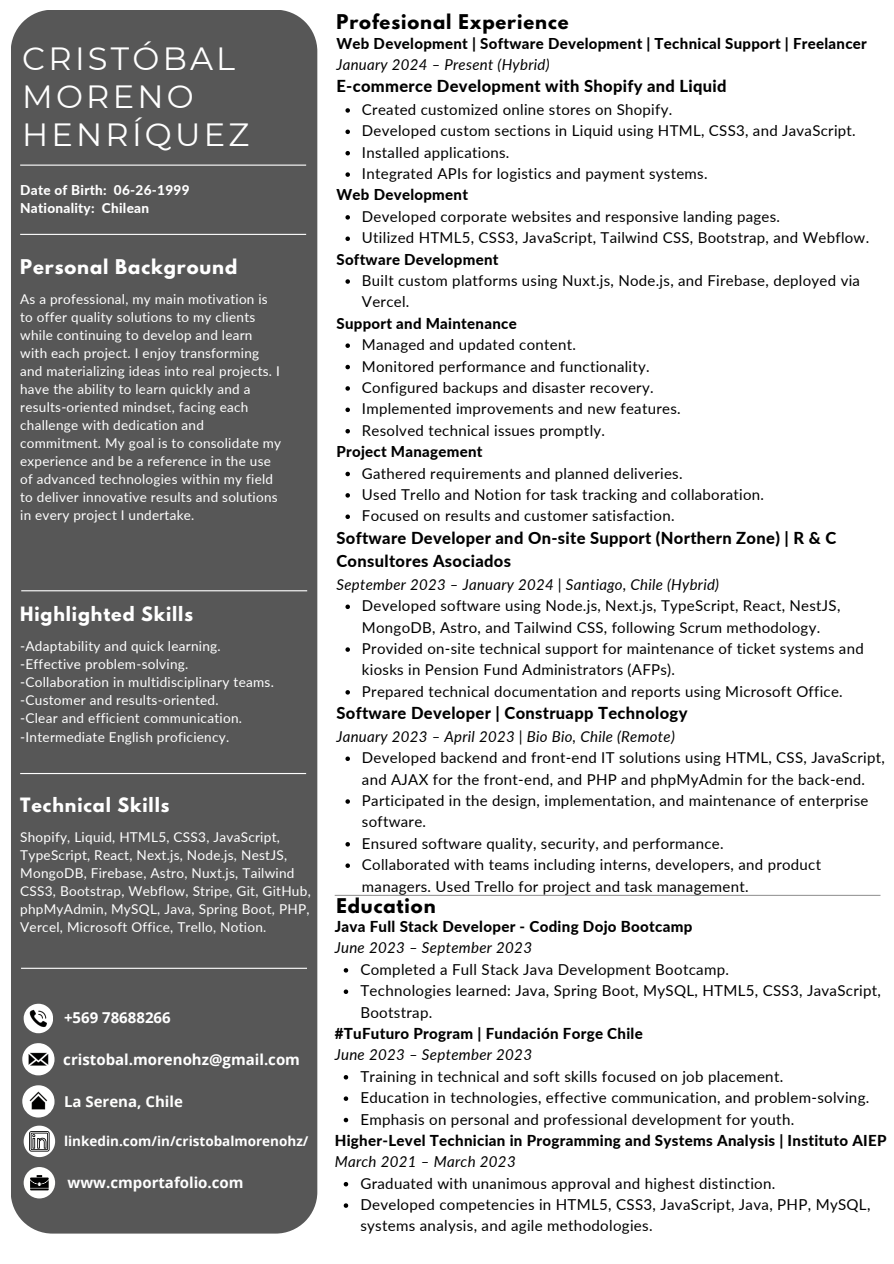
<style>
.page{position:relative;width:894px;height:1264px;background:#fff}
.page>*{position:absolute;margin:0;border:0;box-sizing:border-box;transform-origin:0 0}
.t1{font:32.1px/38.2px "Montserrat";letter-spacing:.1em;color:#fff}
.t2{font:700 18px "League Spartan";letter-spacing:.05em;color:#000}
.t3{font:700 18px "League Spartan";letter-spacing:.05em;color:#fff}
.t4{font:700 17.55px "League Spartan";letter-spacing:.05em;color:#fff}
.t5{font:800 16.5px/23.7px "Lato";letter-spacing:.02em;color:#000}
.t6{font:15.15px/21.3px "Lato";letter-spacing:.02em;color:#000}
.t7{font:800 15.15px/21.3px "Lato";letter-spacing:.02em;color:#000}
.t8{font:15px/21.3px "Lato";letter-spacing:.02em;color:#000}
.t9{font:800 15px/21.3px "Lato";letter-spacing:.02em;color:#000}
.t10{font:italic 15px "Lato";letter-spacing:.02em;color:#000}
.t11{font:700 15px "Open Sans";color:#fff}
.t12{font:700 15px "Open Sans";color:#fffffe}
.t13{font:13.65px "Lato";letter-spacing:.02em;color:#fff}
.t14{font:800 13.65px/18.1px "Lato";letter-spacing:.02em;color:#fff}
.t15{font:13.5px/18px "Lato";letter-spacing:.02em;color:#fff}
.t16{font:700 13.5px "Open Sans";color:#fff}
.s1{font-weight:400;font-style:italic}
</style>
<div class="page">
<div style="left:11px;top:10px;width:306px;height:1223px;background:#575757"></div>
<svg style="left:345px;top:108px;width:5px;height:5px"></svg>
<svg style="left:345px;top:130px;width:5px;height:4px"></svg>
<svg style="left:345px;top:151px;width:5px;height:4px"></svg>
<svg style="left:345px;top:172px;width:5px;height:5px"></svg>
<svg style="left:345px;top:215px;width:5px;height:5px"></svg>
<svg style="left:345px;top:236px;width:5px;height:5px"></svg>
<svg style="left:345px;top:279px;width:5px;height:5px"></svg>
<svg style="left:345px;top:343px;width:5px;height:5px"></svg>
<svg style="left:345px;top:365px;width:5px;height:4px"></svg>
<svg style="left:345px;top:386px;width:5px;height:5px"></svg>
<svg style="left:345px;top:407px;width:5px;height:5px"></svg>
<svg style="left:345px;top:429px;width:5px;height:4px"></svg>
<svg style="left:345px;top:472px;width:5px;height:4px"></svg>
<svg style="left:345px;top:493px;width:5px;height:4px"></svg>
<svg style="left:345px;top:514px;width:5px;height:5px"></svg>
<svg style="left:345px;top:604px;width:5px;height:5px"></svg>
<svg style="left:345px;top:647px;width:5px;height:5px"></svg>
<svg style="left:345px;top:690px;width:5px;height:4px"></svg>
<svg style="left:345px;top:756px;width:5px;height:5px"></svg>
<svg style="left:345px;top:799px;width:5px;height:4px"></svg>
<svg style="left:345px;top:842px;width:5px;height:4px"></svg>
<svg style="left:345px;top:863px;width:5px;height:5px"></svg>
<svg style="left:24px;top:1003px;width:29px;height:30px"></svg>
<svg style="left:22px;top:1043px;width:32px;height:32px"></svg>
<svg style="left:22px;top:1085px;width:32px;height:32px"></svg>
<svg style="left:24px;top:1125px;width:31px;height:32px"></svg>
<div style="left:24px;top:1166px;width:31px;height:32px;background:#fffffe;border-radius:50%"></div>
<svg style="left:30px;top:1175px;width:19px;height:15px"></svg>
<svg style="left:343px;top:968px;width:5px;height:4px"></svg>
<svg style="left:343px;top:989px;width:5px;height:5px"></svg>
<svg style="left:343px;top:1075px;width:5px;height:4px"></svg>
<svg style="left:343px;top:1096px;width:5px;height:4px"></svg>
<svg style="left:343px;top:1117px;width:5px;height:5px"></svg>
<svg style="left:343px;top:1182px;width:5px;height:4px"></svg>
<svg style="left:343px;top:1203px;width:5px;height:4px"></svg>
<hr style="left:21px;top:590px;width:286px;height:1px;background:#fff">
<hr style="left:20px;top:234px;width:286px;height:1px;background:#fff">
<hr style="left:20px;top:773px;width:286px;height:1px;background:#fff">
<hr style="left:21px;top:967px;width:286px;height:1px;background:#fff">
<hr style="left:20px;top:164px;width:286px;height:2px;background:#fff">
<hr style="left:334px;top:894px;width:546px;height:2px;background:#000">
<h4 class="t2" style="left:336px;top:13px;width:233px">Profesional Experience</h4>
<h1 class="t1" style="left:22px;top:39px;width:228px">CRISTÓBAL<br>MORENO<br>HENRÍQUEZ</h1>
<p class="t9" style="left:336px;top:32px;width:532px">Web Development | Software Development | Technical Support | Freelancer<br><span class="s1">January 2024 – Present (Hybrid)</span></p>
<p class="t5" style="left:336px;top:74px;width:391px">E-commerce Development with Shopify and Liquid</p>
<h6 class="t8" style="left:362px;top:98px;width:312px">Created customized online stores on Shopify.</h6>
<p class="t8" style="left:362px;top:120px;width:495px">Developed custom sections in Liquid using HTML, CSS3, and JavaScript.</p>
<h2 class="t8" style="left:362px;top:141px;width:149px">Installed applications.</h2>
<p class="t8" style="left:362px;top:163px;width:347px">Integrated APIs for logistics and payment systems.</p>
<p class="t9" style="left:336px;top:184px;width:133px">Web Development</p>
<h2 class="t8" style="left:362px;top:205px;width:419px">Developed corporate websites and responsive landing pages.</h2>
<p class="t8" style="left:362px;top:227px;width:508px">Utilized HTML5, CSS3, JavaScript, Tailwind CSS, Bootstrap, and Webflow.</p>
<p class="t9" style="left:336px;top:248px;width:163px">Software Development</p>
<p class="t8" style="left:362px;top:269px;width:499px">Built custom platforms using Nuxt.js, Node.js, and Firebase, deployed via<br>Vercel.</p>
<p class="t9" style="left:336px;top:312px;width:182px">Support and Maintenance</p>
<p class="t8" style="left:362px;top:334px;width:215px">Managed and updated content.</p>
<p class="t8" style="left:362px;top:355px;width:289px">Monitored performance and functionality.</p>
<p class="t8" style="left:362px;top:376px;width:293px">Configured backups and disaster recovery.</p>
<h2 class="t8" style="left:362px;top:398px;width:320px">Implemented improvements and new features.</h2>
<p class="t8" style="left:362px;top:419px;width:244px">Resolved technical issues promptly.</p>
<p class="t9" style="left:336px;top:440px;width:148px">Project Management</p>
<p class="t8" style="left:362px;top:462px;width:322px">Gathered requirements and planned deliveries.</p>
<h4 class="t8" style="left:362px;top:483px;width:403px">Used Trello and Notion for task tracking and collaboration.</h4>
<p class="t8" style="left:362px;top:505px;width:314px">Focused on results and customer satisfaction.</p>
<h4 class="t5" style="left:336px;top:525px;width:501px">Software Developer and On-site Support (Northern Zone) | R &amp; C<br>Consultores Asociados</h4>
<h4 class="t10" style="left:336px;top:575px;width:384px">September 2023 – January 2024 | Santiago, Chile (Hybrid)</h4>
<p class="t8" style="left:362px;top:595px;width:480px">Developed software using Node.js, Next.js, TypeScript, React, NestJS,<br>MongoDB, Astro, and Tailwind CSS, following Scrum methodology.</p>
<h4 class="t8" style="left:362px;top:637px;width:503px">Provided on-site technical support for maintenance of ticket systems and kiosks in Pension Fund Administrators (AFPs).</h4>
<p class="t8" style="left:362px;top:680px;width:482px">Prepared technical documentation and reports using Microsoft Office.</p>
<h6 class="t5" style="left:336px;top:701px;width:352px">Software Developer | Construapp Technology</h6>
<h6 class="t10" style="left:336px;top:727px;width:340px">January 2023 – April 2023 | Bio Bio, Chile (Remote)</h6>
<p class="t8" style="left:362px;top:746px;width:524px">Developed backend and front-end IT solutions using HTML, CSS, JavaScript, and AJAX for the front-end, and PHP and phpMyAdmin for the back-end.</p>
<h4 class="t8" style="left:362px;top:789px;width:508px">Participated in the design, implementation, and maintenance of enterprise software.</h4>
<h2 class="t8" style="left:362px;top:832px;width:363px">Ensured software quality, security, and performance.</h2>
<h5 class="t8" style="left:362px;top:853px;width:460px">Collaborated with teams including interns, developers, and product managers. Used Trello for project and task management.</h5>
<p class="t14" style="left:20px;top:181px;width:171px">Date of Birth: 06-26-1999<br>Nationality: Chilean</p>
<p class="t3" style="left:20px;top:257px;width:219px">Personal Background</p>
<p class="t15" style="left:20px;top:289px;width:262px">As a professional, my main motivation is to offer quality solutions to my clients while continuing to develop and learn with each project. I enjoy transforming and materializing ideas into real projects. I have the ability to learn quickly and a results-oriented mindset, facing each challenge with dedication and commitment. My goal is to consolidate my experience and be a reference in the use of advanced technologies within my field to deliver innovative results and solutions in every project I undertake.</p>
<h4 class="t4" style="left:20px;top:605px;width:174px">Highlighted Skills</h4>
<p class="t13" style="left:20px;top:637px;width:202px">-Adaptability and quick learning.</p>
<h4 class="t13" style="left:20px;top:655px;width:170px">-Effective problem-solving.</h4>
<p class="t13" style="left:20px;top:673px;width:255px">-Collaboration in multidisciplinary teams.</p>
<p class="t13" style="left:20px;top:691px;width:200px">-Customer and results-oriented.</p>
<p class="t13" style="left:20px;top:710px;width:223px">-Clear and efficient communication.</p>
<p class="t13" style="left:20px;top:728px;width:211px">-Intermediate English proficiency.</p>
<p class="t4" style="left:20px;top:796px;width:151px">Technical Skills</p>
<p class="t15" style="left:20px;top:827px;width:292px">Shopify, Liquid, HTML5, CSS3, JavaScript, TypeScript, React, Next.js, Node.js, NestJS, MongoDB, Firebase, Astro, Nuxt.js, Tailwind CSS3, Bootstrap, Webflow, Stripe, Git, GitHub, phpMyAdmin, MySQL, Java, Spring Boot, PHP, Vercel, Microsoft Office, Trello, Notion.</p>
<p class="t2" style="left:336px;top:896px;width:101px">Education</p>
<p class="t7" style="left:334px;top:915px;width:359px">Java Full Stack Developer - Coding Dojo Bootcamp<br><span class="s1">June 2023 – September 2023</span></p>
<p class="t6" style="left:360px;top:958px;width:370px">Completed a Full Stack Java Development Bootcamp.</p>
<p class="t6" style="left:360px;top:979px;width:522px">Technologies learned: Java, Spring Boot, MySQL, HTML5, CSS3, JavaScript,<br>Bootstrap.</p>
<h3 class="t7" style="left:334px;top:1022px;width:309px">#TuFuturo Program | Fundación Forge Chile<br><span class="s1">June 2023 – September 2023</span></h3>
<p class="t6" style="left:360px;top:1065px;width:424px">Training in technical and soft skills focused on job placement.</p>
<p class="t6" style="left:360px;top:1086px;width:510px">Education in technologies, effective communication, and problem-solving.</p>
<p class="t6" style="left:360px;top:1107px;width:435px">Emphasis on personal and professional development for youth.</p>
<h5 class="t7" style="left:334px;top:1129px;width:553px">Higher-Level Technician in Programming and Systems Analysis | Instituto AIEP<br><span class="s1">March 2021 – March 2023</span></h5>
<p class="t6" style="left:360px;top:1172px;width:416px">Graduated with unanimous approval and highest distinction.</p>
<p class="t6" style="left:360px;top:1193px;width:511px">Developed competencies in HTML5, CSS3, JavaScript, Java, PHP, MySQL, systems analysis, and agile methodologies.</p>
<p class="t11" style="left:64px;top:1006px;width:108px">+569 78688266</p>
<p class="t11" style="left:63px;top:1048px;width:238px">cristobal.morenohz@gmail.com</p>
<p class="t12" style="left:64px;top:1090px;width:120px">La Serena, Chile</p>
<p class="t16" style="left:64px;top:1131px;width:246px">linkedin.com/in/cristobalmorenohz/</p>
<h4 class="t11" style="left:68px;top:1172px;width:177px">www.cmportafolio.com</h4>
</div>
